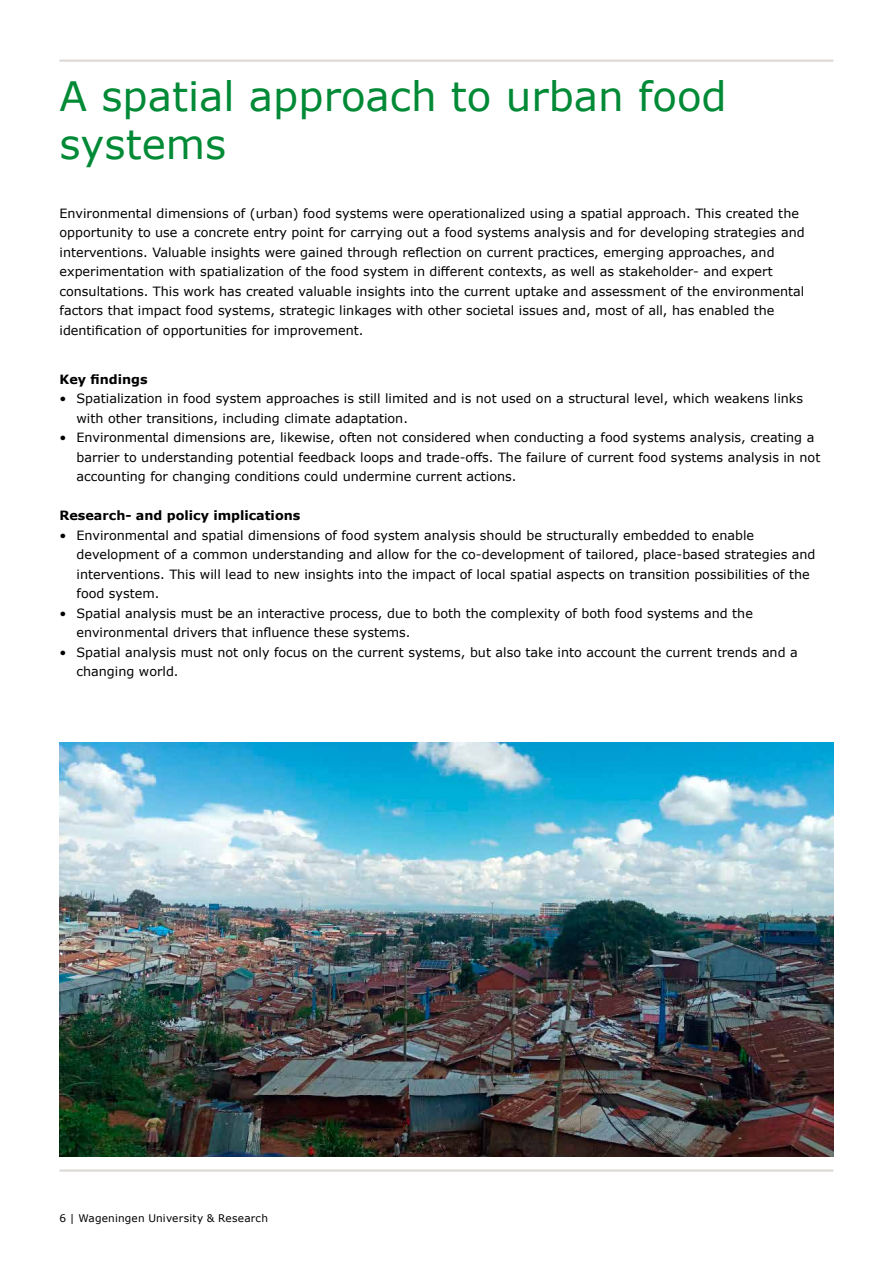
<style>
.page{position:relative;width:893px;height:1263px;background:#fff}
.page>*{position:absolute;margin:0;border:0;box-sizing:border-box;transform-origin:0 0}
.t1{font:40.5px/48.8px "Verdana";color:#008a36}
.t2{font:12.75px/19.5px "Verdana";color:#000}
.t3{font:700 12.75px "Verdana";color:#000}
.t4{font:10.5px "Verdana";letter-spacing:.015em;color:#000}
</style>
<div class="page">
<img style="left:60px;top:742px;width:773px;height:415px">
<hr style="left:60px;top:60px;width:773px;height:2px;background:#dedad6">
<hr style="left:60px;top:1169px;width:773px;height:3px;background:#dedad6">
<h1 class="t1" style="left:60px;top:71px;width:669px">A spatial approach to urban food systems</h1>
<p class="t2" style="left:60px;top:203px;width:747px">Environmental dimensions of (urban) food systems were operationalized using a spatial approach. This created the opportunity to use a concrete entry point for carrying out a food systems analysis and for developing strategies and interventions. Valuable insights were gained through reflection on current practices, emerging approaches, and experimentation with spatialization of the food system in different contexts, as well as stakeholder- and expert consultations. This work has created valuable insights into the current uptake and assessment of the environmental factors that impact food systems, strategic linkages with other societal issues and, most of all, has enabled the identification of opportunities for improvement.</p>
<p class="t3" style="left:60px;top:370px;width:90px">Key findings</p>
<p class="t2" style="left:77px;top:389px;width:728px;text-indent:-17px">• Spatialization in food system approaches is still limited and is not used on a structural level, which weakens links with other transitions, including climate adaptation.</p>
<p class="t2" style="left:77px;top:428px;width:745px;text-indent:-17px">• Environmental dimensions are, likewise, often not considered when conducting a food systems analysis, creating a barrier to understanding potential feedback loops and trade-offs. The failure of current food systems analysis in not accounting for changing conditions could undermine current actions.</p>
<p class="t3" style="left:60px;top:506px;width:242px">Research- and policy implications</p>
<p class="t2" style="left:77px;top:525px;width:740px;text-indent:-17px">• Environmental and spatial dimensions of food system analysis should be structurally embedded to enable development of a common understanding and allow for the co-development of tailored, place-based strategies and interventions. This will lead to new insights into the impact of local spatial aspects on transition possibilities of the food system.</p>
<p class="t2" style="left:77px;top:603px;width:678px;text-indent:-17px">• Spatial analysis must be an interactive process, due to both the complexity of both food systems and the environmental drivers that influence these systems.</p>
<p class="t2" style="left:77px;top:642px;width:723px;text-indent:-17px">• Spatial analysis must not only focus on the current systems, but also take into account the current trends and a changing world.</p>
<p class="t4" style="left:60px;top:1211px;width:210px">6 | Wageningen University &amp; Research</p>
</div>
